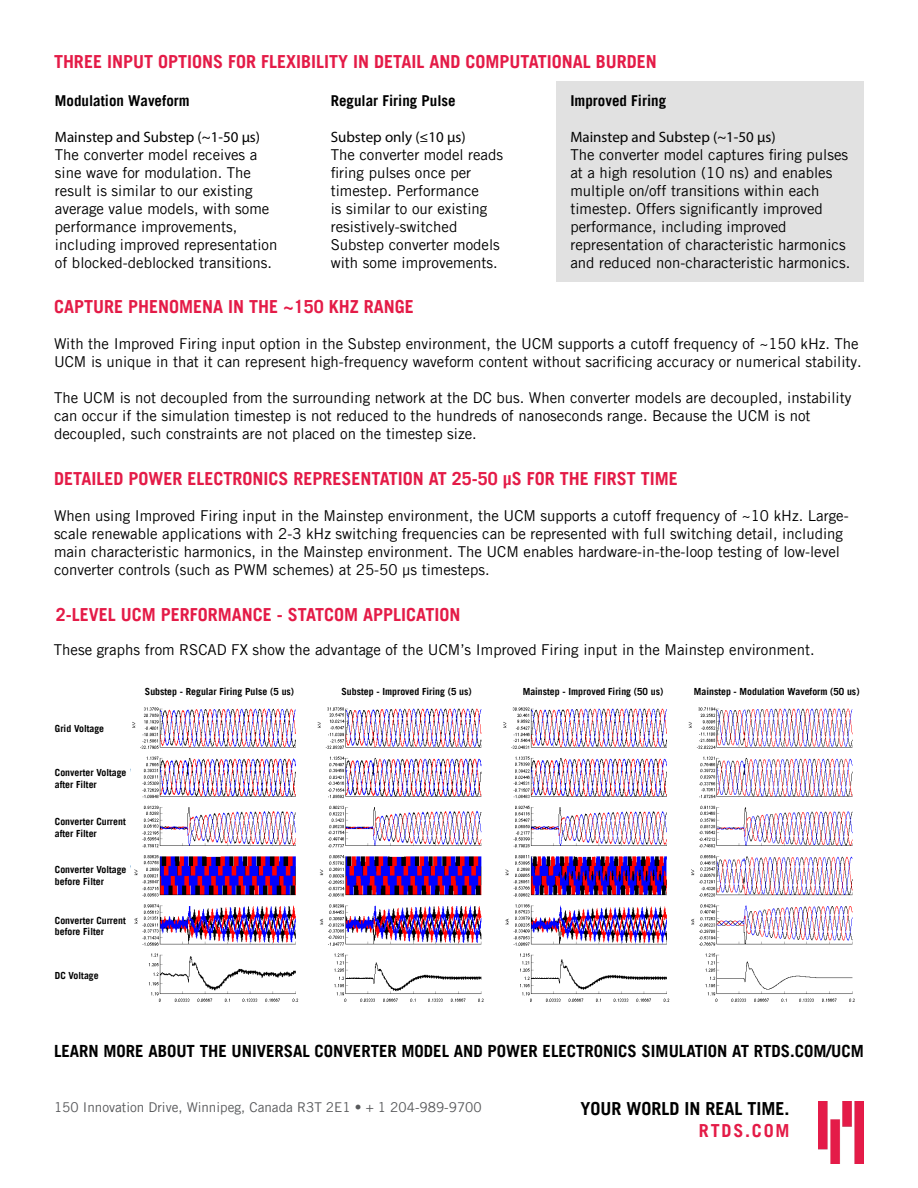
<style>
.page{position:relative;width:918px;height:1188px;background:#fff}
.page>*{position:absolute;margin:0;border:0;box-sizing:border-box;transform-origin:0 0}
.t1{font:700 18px "Trade Gothic LT Pro";color:#e41b47}
.t2{font:700 18px "Trade Gothic LT Pro";color:#000}
.t3{font:700 16.8px "Trade Gothic LT Pro";color:#000}
.t4{font:15px/18px "Trade Gothic LT Pro";color:#000}
.t5{font:15px "Myriad Pro";color:#000}
.t6{font:700 15px "Trade Gothic LT Pro";color:#000}
.t7{font:13.5px "Trade Gothic LT Pro";color:#58595b}
.t8{font:700 9.75px/11.7px "Trade Gothic LT Pro";color:#000}
</style>
<div class="page">
<img style="left:819px;top:1102px;width:45px;height:61px">
<div style="left:556px;top:81px;width:308px;height:201px;background:#e1e1e1"></div>
<img style="left:132px;top:707px;width:723px;height:295px">
<p class="t1" style="left:54px;top:50px;width:604px">THREE INPUT OPTIONS FOR FLEXIBILITY IN DETAIL AND COMPUTATIONAL BURDEN</p>
<p class="t6" style="left:55px;top:91px;width:136px">Modulation Waveform</p>
<p class="t5" style="left:55px;top:127px;width:207px">Mainstep and Substep (~1-50 µs)</p>
<p class="t4" style="left:55px;top:145px;width:224px">The converter model receives a sine wave for modulation. The result is similar to our existing average value models, with some performance improvements, including improved representation of blocked-deblocked transitions.</p>
<p class="t6" style="left:331px;top:91px;width:127px">Regular Firing Pulse</p>
<p class="t5" style="left:331px;top:127px;width:136px">Substep only (≤10 µs)</p>
<p class="t4" style="left:331px;top:145px;width:174px">The converter model reads firing pulses once per timestep. Performance<br>is similar to our existing resistively-switched<br>Substep converter models with some improvements.</p>
<p class="t1" style="left:54px;top:295px;width:361px">CAPTURE PHENOMENA IN THE ~150 KHZ RANGE</p>
<p class="t4" style="left:54px;top:334px;width:809px">With the Improved Firing input option in the Substep environment, the UCM supports a cutoff frequency of ~150 kHz. The<br>UCM is unique in that it can represent high-frequency waveform content without sacrificing accuracy or numerical stability.</p>
<p class="t4" style="left:54px;top:388px;width:799px">The UCM is not decoupled from the surrounding network at the DC bus. When converter models are decoupled, instability can occur if the simulation timestep is not reduced to the hundreds of nanoseconds range. Because the UCM is not decoupled, such constraints are not placed on the timestep size.</p>
<p class="t1" style="left:54px;top:468px;width:625px">DETAILED POWER ELECTRONICS REPRESENTATION AT 25-50 µS FOR THE FIRST TIME</p>
<p class="t4" style="left:54px;top:506px;width:796px">When using Improved Firing input in the Mainstep environment, the UCM supports a cutoff frequency of ~10 kHz. Large&shy;scale renewable applications with 2-3 kHz switching frequencies can be represented with full switching detail, including main characteristic harmonics, in the Mainstep environment. The UCM enables hardware-in-the-loop testing of low-level converter controls (such as PWM schemes) at 25-50 µs timesteps.</p>
<p class="t6" style="left:570px;top:91px;width:97px">Improved Firing</p>
<p class="t5" style="left:570px;top:127px;width:207px">Mainstep and Substep (~1-50 µs)</p>
<p class="t4" style="left:570px;top:145px;width:281px">The converter model captures firing pulses at a high resolution (10 ns) and enables multiple on/off transitions within each timestep. Offers significantly improved performance, including improved representation of characteristic harmonics and reduced non-characteristic harmonics.</p>
<p class="t1" style="left:56px;top:604px;width:406px">2-LEVEL UCM PERFORMANCE - STATCOM APPLICATION</p>
<p class="t4" style="left:54px;top:640px;width:762px">These graphs from RSCAD FX show the advantage of the UCM’s Improved Firing input in the Mainstep environment.</p>
<p class="t8" style="left:55px;top:722px;width:51px">Grid Voltage</p>
<p class="t8" style="left:55px;top:767px;width:73px">Converter Voltage after Filter</p>
<p class="t8" style="left:55px;top:815px;width:72px">Converter Current after Filter</p>
<p class="t8" style="left:55px;top:864px;width:73px">Converter Voltage before Filter</p>
<p class="t8" style="left:55px;top:914px;width:72px">Converter Current before Filter</p>
<p class="t8" style="left:55px;top:969px;width:45px">DC Voltage</p>
<p class="t8" style="left:145px;top:685px;width:151px">Substep - Regular Firing Pulse (5 us)</p>
<p class="t8" style="left:342px;top:685px;width:132px">Substep - Improved Firing (5 us)</p>
<p class="t8" style="left:523px;top:685px;width:142px">Mainstep - Improved Firing (50 us)</p>
<p class="t8" style="left:694px;top:685px;width:167px">Mainstep - Modulation Waveform (50 us)</p>
<p class="t3" style="left:54px;top:1040px;width:812px">LEARN MORE ABOUT THE UNIVERSAL CONVERTER MODEL AND POWER ELECTRONICS SIMULATION AT RTDS.COM/UCM</p>
<p class="t7" style="left:54px;top:1099px;width:429px">150 Innovation Drive, Winnipeg, Canada R3T 2E1 • + 1 204-989-9700</p>
<p class="t2" style="left:580px;top:1097px;width:211px">YOUR WORLD IN REAL TIME.</p>
<p class="t1" style="left:699px;top:1119px;width:92px">RTDS.COM</p>
</div>
